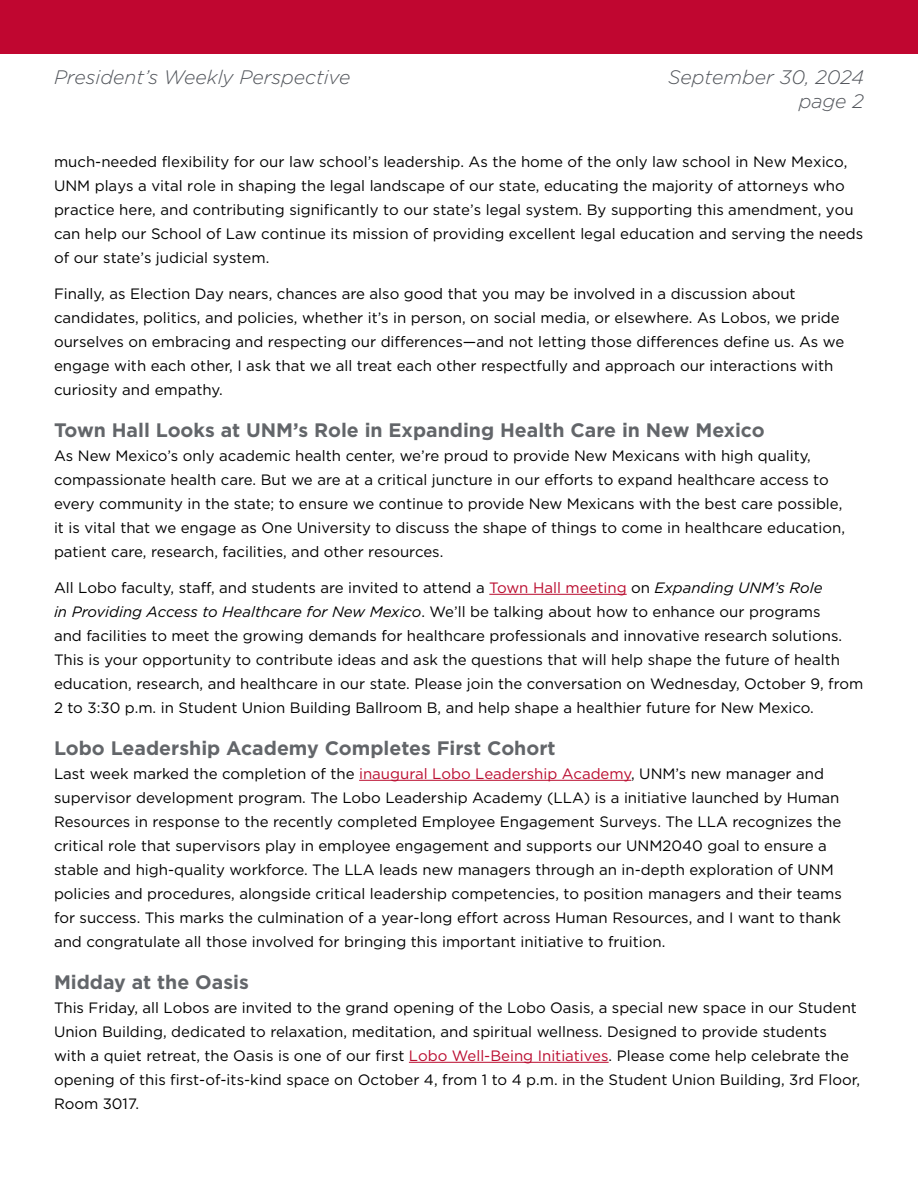
<style>
.page{position:relative;width:918px;height:1188px;background:#fff}
.page>*{position:absolute;margin:0;border:0;box-sizing:border-box;transform-origin:0 0}
.t1{font:700 19.5px "Gotham";color:#63666a}
.t2{font:italic 300 19.5px/23.4px "Gotham";color:#52555b;text-align:right}
.t3{font:15px/24px "Gotham";color:#000}
.s1{color:#ba0c2f}
.s2{font-style:italic}
</style>
<div class="page">
<hr style="left:489px;top:594px;width:138px;height:1px;background:#ba0c2f">
<hr style="left:359px;top:780px;width:272px;height:1px;background:#ba0c2f">
<hr style="left:409px;top:1062px;width:200px;height:1px;background:#ba0c2f">
<div style="left:0;top:0;width:918px;height:53px;background:#c00630"></div>
<h1 class="t2" style="left:54px;top:65px;width:298px">President’s Weekly Perspective</h1>
<h1 class="t2" style="left:668px;top:65px;width:197px">September 30, 2024 page 2</h1>
<p class="t3" style="left:54px;top:149px;width:811px">much-needed flexibility for our law school’s leadership. As the home of the only law school in New Mexico, UNM plays a vital role in shaping the legal landscape of our state, educating the majority of attorneys who practice here, and contributing significantly to our state’s legal system. By supporting this amendment, you can help our School of Law continue its mission of providing excellent legal education and serving the needs of our state’s judicial system.</p>
<p class="t3" style="left:54px;top:281px;width:792px">Finally, as Election Day nears, chances are also good that you may be involved in a discussion about candidates, politics, and policies, whether it’s in person, on social media, or elsewhere. As Lobos, we pride ourselves on embracing and respecting our differences—and not letting those differences define us. As we engage with each other, I ask that we all treat each other respectfully and approach our interactions with curiosity and empathy.</p>
<p class="t1" style="left:54px;top:417px;width:712px">Town Hall Looks at UNM’s Role in Expanding Health Care in New Mexico</p>
<p class="t3" style="left:54px;top:443px;width:793px">As New Mexico’s only academic health center, we’re proud to provide New Mexicans with high quality, compassionate health care. But we are at a critical juncture in our efforts to expand healthcare access to every community in the state; to ensure we continue to provide New Mexicans with the best care possible, it is vital that we engage as One University to discuss the shape of things to come in healthcare education, patient care, research, facilities, and other resources.</p>
<p class="t3" style="left:54px;top:575px;width:811px">All Lobo faculty, staff, and students are invited to attend a <span class="s1">Town Hall meeting</span> on <span class="s2">Expanding UNM’s Role<br>in Providing Access to Healthcare for New Mexico</span>. We’ll be talking about how to enhance our programs<br>and facilities to meet the growing demands for healthcare professionals and innovative research solutions.<br>This is your opportunity to contribute ideas and ask the questions that will help shape the future of health education, research, and healthcare in our state. Please join the conversation on Wednesday, October 9, from 2 to 3:30 p.m. in Student Union Building Ballroom B, and help shape a healthier future for New Mexico.</p>
<p class="t1" style="left:54px;top:735px;width:503px">Lobo Leadership Academy Completes First Cohort</p>
<p class="t3" style="left:54px;top:761px;width:789px">Last week marked the completion of the <span class="s1">inaugural Lobo Leadership Academy</span>, UNM’s new manager and supervisor development program. The Lobo Leadership Academy (LLA) is a initiative launched by Human Resources in response to the recently completed Employee Engagement Surveys. The LLA recognizes the critical role that supervisors play in employee engagement and supports our UNM2040 goal to ensure a stable and high-quality workforce. The LLA leads new managers through an in-depth exploration of UNM policies and procedures, alongside critical leadership competencies, to position managers and their teams for success. This marks the culmination of a year-long effort across Human Resources, and I want to thank and congratulate all those involved for bringing this important initiative to fruition.</p>
<p class="t1" style="left:54px;top:969px;width:196px">Midday at the Oasis</p>
<p class="t3" style="left:54px;top:995px;width:808px">This Friday, all Lobos are invited to the grand opening of the Lobo Oasis, a special new space in our Student Union Building, dedicated to relaxation, meditation, and spiritual wellness. Designed to provide students with a quiet retreat, the Oasis is one of our first <span class="s1">Lobo Well-Being Initiatives</span>. Please come help celebrate the opening of this first-of-its-kind space on October 4, from 1 to 4 p.m. in the Student Union Building, 3rd Floor, Room 3017.</p>
</div>
